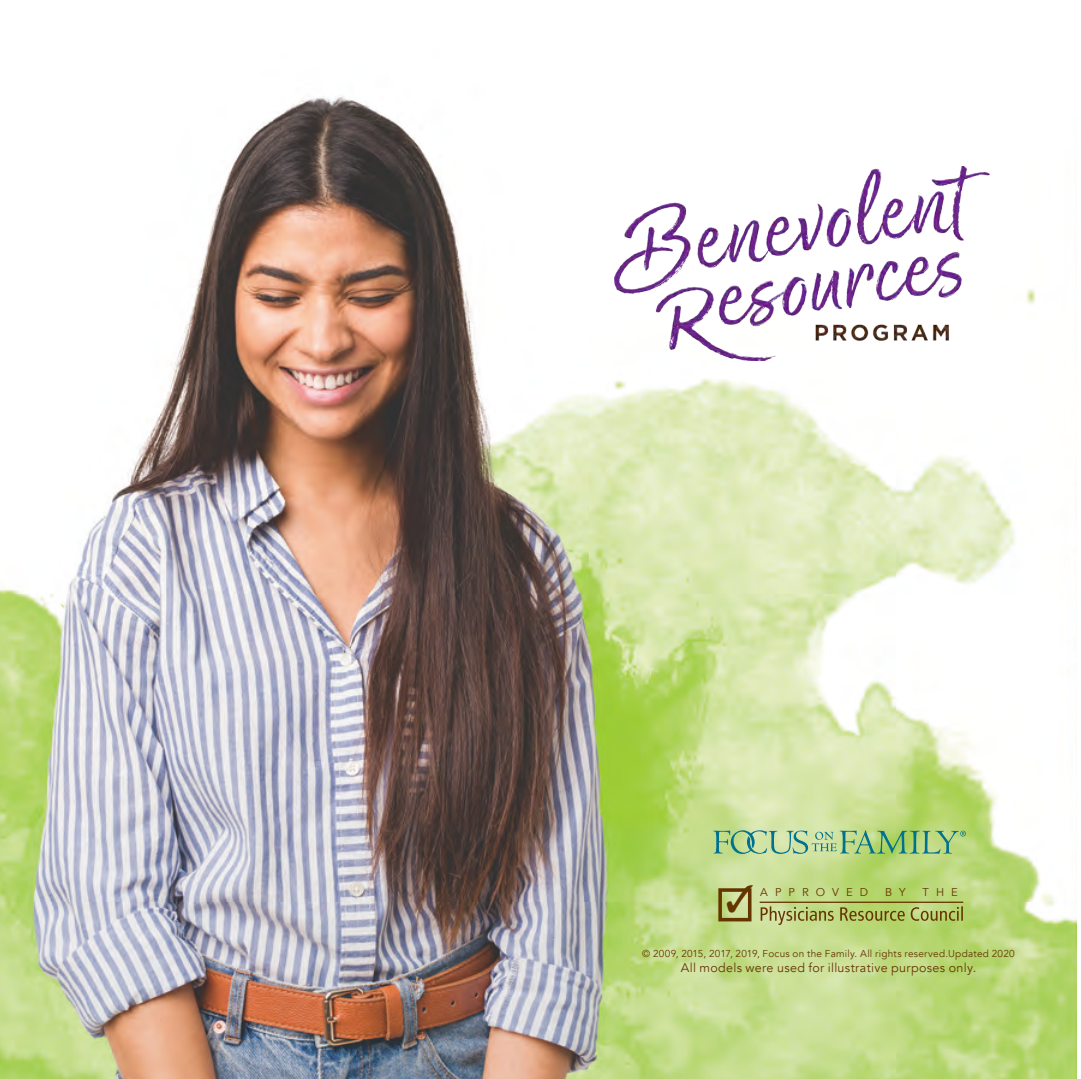
<style>
.page{position:relative;width:1081px;height:1079px;background:#fff}
.page>*{position:absolute;margin:0;border:0;box-sizing:border-box;transform-origin:0 0}
.t1{font:12.5px "Avenir";letter-spacing:.025em;color:#653500}
.t2{font:11.25px "Avenir";letter-spacing:.63em;color:#653500}
.t3{font:10px "Avenir";letter-spacing:.025em;color:#653500}
</style>
<div class="page">
<img style="left:0;top:96px;width:1077px;height:982px">
<svg style="left:713px;top:830px;width:253px;height:23px;background:#9bc68d"></svg>
<hr style="left:760px;top:901px;width:203px;height:1px;background:#653500">
<div style="left:718px;top:887px;width:33px;height:34px;border:4px solid #653500"></div>
<svg style="left:761px;top:906px;width:202px;height:18px;background:#aab664"></svg>
<img style="left:615px;top:167px;width:374px;height:193px">
<div style="left:1017px;top:203px;width:38px;height:36px;background:#fff;border-radius:50%"></div>
<div style="left:589px;top:295px;width:38px;height:24px;background:#fff;border-radius:50%"></div>
<svg style="left:727px;top:884px;width:26px;height:28px"></svg>
<p class="t2" style="left:760px;top:885px;width:109px">APPROVED</p>
<p class="t2" style="left:885px;top:885px;width:22px">B Y</p>
<p class="t2" style="left:922px;top:885px;width:37px">THE</p>
<p class="t3" style="left:642px;top:946px;width:374px">© 2009, 2015, 2017, 2019, Focus on the Family. All rights reserved.Updated 2020</p>
<p class="t1" style="left:681px;top:959px;width:297px">All models were used for illustrative purposes only.</p>
</div>
